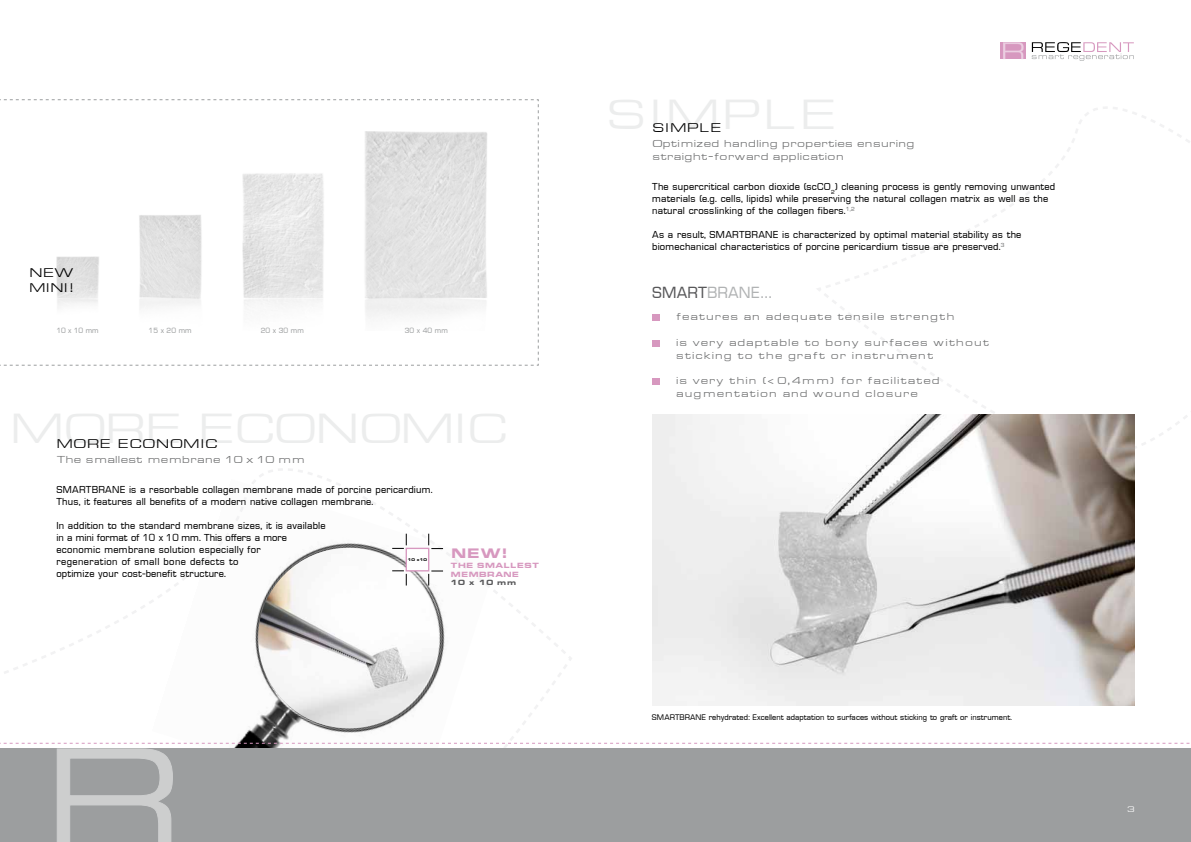
<style>
.page{position:relative;width:1191px;height:842px;background:#fff}
.page>*{position:absolute;margin:0;border:0;box-sizing:border-box;transform-origin:0 0}
.t1{font:16px "Europa Normal";letter-spacing:.01em;color:#b1b3b4}
.t2{font:700 13.3px "Europa Extended";color:#d798bf}
.t3{font:12.5px/15px "Europa Extended Normal";letter-spacing:.08em;color:#000}
.t4{font:10px/12px "Europa Normal";letter-spacing:.03em;color:#000}
.t5{font:10px/13px "Europa Extended Normal";letter-spacing:.075em;color:#707172}
.t6{font:10px/13px "Europa Extended Normal";letter-spacing:.015em;color:#707172}
.t7{font:8px "Europa Normal";letter-spacing:.015em;color:#000}
.t8{font:8px "Europa Extended Normal";color:#fff}
.t9{font:7.4px "Europa Normal";letter-spacing:.015em;color:#9c9e9f}
.t10{font:700 7.3px/8.7px "Europa Extended";letter-spacing:.04em;color:#d798bf}
.t11{font:700 7.3px "Europa Extended";color:#58585a}
.t12{font:700 3.8px "Europa Extended";color:#000}
.s1{color:#58585a}
</style>
<div class="page">
<svg style="left:0;top:99px;width:539px;height:267px"></svg>
<svg style="left:4px;top:494px;width:568px;height:210px"></svg>
<svg style="left:0;top:704px;width:1190px;height:138px"></svg>
<svg style="left:1031px;top:42px;width:159px;height:414px"></svg>
<svg style="left:1000px;top:42px;width:26px;height:17px"></svg>
<svg style="left:1003px;top:42px;width:20px;height:17px"></svg>
<img style="left:8px;top:114px;width:507px;height:216px">
<img style="left:652px;top:414px;width:482px;height:291px">
<div style="left:652px;top:314px;width:8px;height:6px;background:#d798bf"></div>
<div style="left:652px;top:340px;width:8px;height:6px;background:#d798bf"></div>
<div style="left:652px;top:378px;width:8px;height:6px;background:#d798bf"></div>
<div style="left:405px;top:548px;width:24px;height:23px;background:#fff;border:1px solid #d798bf"></div>
<svg style="left:392px;top:570px;width:15px;height:15px"></svg>
<svg style="left:392px;top:534px;width:15px;height:15px"></svg>
<svg style="left:428px;top:571px;width:15px;height:14px"></svg>
<svg style="left:428px;top:534px;width:15px;height:15px"></svg>
<p class="t3" style="left:29px;top:263px;width:47px">NEW<br>MINI!</p>
<p class="t9" style="left:56px;top:327px;width:44px">10 x 10 mm</p>
<p class="t9" style="left:148px;top:327px;width:45px">15 x 20 mm</p>
<p class="t9" style="left:261px;top:327px;width:45px">20 x 30 mm</p>
<p class="t9" style="left:405px;top:327px;width:45px">30 x 40 mm</p>
<p class="t3" style="left:56px;top:435px;width:162px">MORE ECONOMIC</p>
<p class="t6" style="left:56px;top:452px;width:250px">The smallest membrane 10 x 10 mm</p>
<p class="t4" style="left:56px;top:484px;width:377px">SMARTBRANE is a resorbable collagen membrane made of porcine pericardium.<br>Thus, it features all benefits of a modern native collagen membrane.</p>
<p class="t4" style="left:56px;top:520px;width:271px">In addition to the standard membrane sizes, it is available in a mini format of 10 x 10 mm. This offers a more economic membrane solution especially for<br>regeneration of small bone defects to<br>optimize your cost-benefit structure.</p>
<p class="t12" style="left:407px;top:556px;width:21px">10 x10</p>
<h2 class="t2" style="left:450px;top:542px;width:59px">NEW!</h2>
<p class="t10" style="left:450px;top:560px;width:90px">THE SMALLEST<br>MEMBRANE</p>
<p class="t11" style="left:450px;top:577px;width:67px">10 x 10 mm</p>
<p class="t3" style="left:652px;top:119px;width:70px">SIMPLE</p>
<p class="t6" style="left:652px;top:137px;width:264px">Optimized handling properties ensuring straight-forward application</p>
<p class="t4" style="left:652px;top:181px;width:404px">The supercritical carbon dioxide (scCO<sub>2</sub>) cleaning process is gently removing unwanted materials (e.g. cells, lipids) while preserving the natural collagen matrix as well as the natural crosslinking of the collagen fibers.<sup>1,2</sup></p>
<p class="t4" style="left:652px;top:229px;width:370px">As a result, SMARTBRANE is characterized by optimal material stability as the biomechanical characteristics of porcine pericardium tissue are preserved.<sup>3</sup></p>
<h1 class="t1" style="left:652px;top:284px;width:121px"><span class="s1">SMART</span>BRANE...</h1>
<p class="t5" style="left:676px;top:310px;width:280px">features an adequate tensile strength</p>
<p class="t5" style="left:676px;top:336px;width:315px">is very adaptable to bony surfaces without sticking to the graft or instrument</p>
<p class="t5" style="left:676px;top:374px;width:265px">is very thin (&lt; 0,4mm) for facilitated augmentation and wound closure</p>
<p class="t7" style="left:652px;top:713px;width:361px">SMARTBRANE rehydrated: Excellent adaptation to surfaces without sticking to graft or instrument.</p>
<p class="t8" style="left:1127px;top:802px;width:9px">3</p>
</div>
